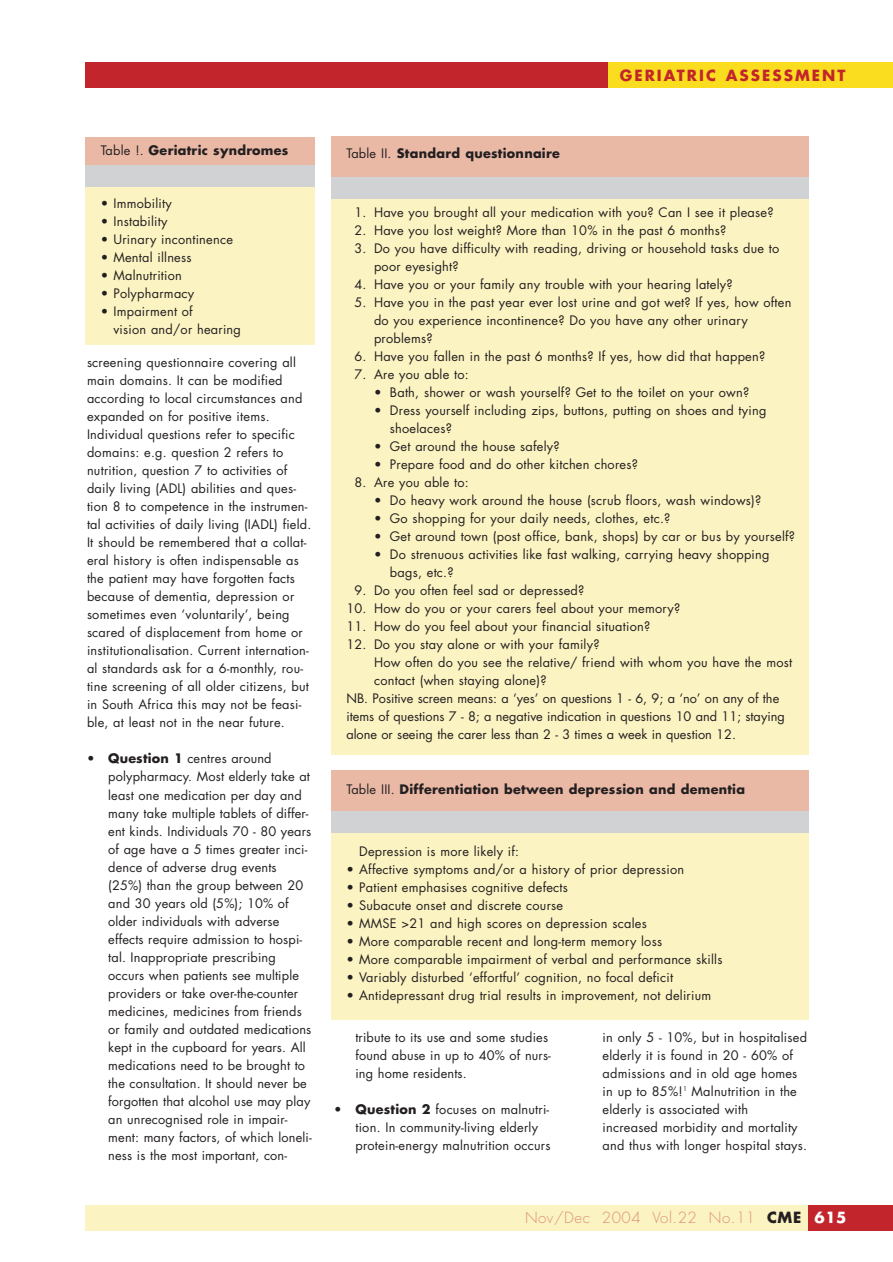
<style>
.page{position:relative;width:893px;height:1262px;background:#fff}
.page>*{position:absolute;margin:0;border:0;box-sizing:border-box;transform-origin:0 0}
.t1{font:300 15px "Futura";letter-spacing:.035em;color:#db9079}
.t2{font:700 15px "Futura";letter-spacing:.135em;color:#c2262c}
.t3{font:12.75px/18px "Futura";letter-spacing:.02em;color:#231f20}
.t4{font:12.75px "Futura";color:#231f20}
.t5{font:700 12.75px "Futura";letter-spacing:.02em;color:#231f20}
.s1{font-weight:400}
.s2{font-weight:700}
.s3{font-weight:700;color:#231f20}
.s4{font-weight:700;color:#fff}
</style>
<div class="page">
<div style="left:85px;top:138px;width:230px;height:207px;background:#fcf3c2"></div>
<div style="left:85px;top:138px;width:230px;height:27px;background:#eab9a6"></div>
<div style="left:85px;top:165px;width:230px;height:21px;background:#d1d2d4"></div>
<div style="left:331px;top:770px;width:477px;height:249px;background:#fcf3c2"></div>
<div style="left:331px;top:770px;width:477px;height:41px;background:#eab9a6"></div>
<div style="left:331px;top:811px;width:477px;height:21px;background:#d1d2d4"></div>
<div style="left:331px;top:136px;width:477px;height:618px;background:#fcf3c2"></div>
<div style="left:331px;top:136px;width:477px;height:41px;background:#eab9a6"></div>
<div style="left:331px;top:177px;width:477px;height:21px;background:#d1d2d4"></div>
<div style="left:85px;top:62px;width:643px;height:26px;background:#c2262c"></div>
<div style="left:608px;top:62px;width:284px;height:26px;background:#fadd1f"></div>
<div style="left:85px;top:1204px;width:723px;height:26px;background:#fcf3c2"></div>
<div style="left:808px;top:1204px;width:84px;height:26px;background:#c2262c"></div>
<p class="t2" style="left:619px;top:69px;width:227px">GERIATRIC ASSESSMENT</p>
<p class="t5" style="left:101px;top:144px;width:189px"><span class="s1">Table !.</span> Geriatric syndromes</p>
<p class="t3" style="left:101px;top:195px;width:72px">• Immobility</p>
<p class="t3" style="left:101px;top:213px;width:68px">• Instability</p>
<p class="t3" style="left:101px;top:231px;width:134px">• Urinary incontinence</p>
<p class="t3" style="left:101px;top:249px;width:92px">• Mental illness</p>
<p class="t3" style="left:101px;top:267px;width:83px">• Malnutrition</p>
<p class="t3" style="left:101px;top:285px;width:95px">• Polypharmacy</p>
<p class="t3" style="left:113px;top:303px;width:129px;text-indent:-13px">• Impairment of<br>vision and/or hearing</p>
<p class="t3" style="left:87px;top:355px;width:226px">screening questionnaire covering all main domains. It can be modified according to local circumstances and expanded on for positive items.<br>Individual questions refer to specific domains: e.g. question 2 refers to nutrition, question 7 to activities of daily living (ADL) abilities and ques&shy;tion 8 to competence in the instrumen&shy;tal activities of daily living (IADL) field.<br>It should be remembered that a collat&shy;eral history is often indispensable as the patient may have forgotten facts because of dementia, depression or sometimes even ‘voluntarily’, being scared of displacement from home or institutionalisation. Current internation&shy;al standards ask for a 6-monthly, rou&shy;tine screening of all older citizens, but in South Africa this may not be feasi&shy;ble, at least not in the near future.</p>
<p class="t3" style="left:108px;top:751px;width:205px;text-indent:-21px">• <span class="s2">Question 1</span> centres around polypharmacy. Most elderly take at least one medication per day and many take multiple tablets of differ&shy;ent kinds. Individuals 70 - 80 years of age have a 5 times greater inci&shy;dence of adverse drug events (25%) than the group between 20 and 30 years old (5%); 10% of older individuals with adverse effects require admission to hospi&shy;tal. Inappropriate prescribing occurs when patients see multiple providers or take over-the-counter medicines, medicines from friends or family and outdated medications kept in the cupboard for years. All medications need to be brought to the consultation. It should never be forgotten that alcohol use may play an unrecognised role in impair&shy;ment: many factors, of which loneli&shy;ness is the most important, con-</p>
<p class="t5" style="left:346px;top:148px;width:215px"><span class="s1">Table II.</span> Standard questionnaire</p>
<p class="t3" style="left:354px;top:204px;width:420px">1. Have you brought all your medication with you? Can I see it please?</p>
<p class="t3" style="left:354px;top:222px;width:373px">2. Have you lost weight? More than 10% in the past 6 months?</p>
<p class="t3" style="left:374px;top:240px;width:407px;text-indent:-20px">3. Do you have difficulty with reading, driving or household tasks due to poor eyesight?</p>
<p class="t3" style="left:354px;top:276px;width:380px">4. Have you or your family any trouble with your hearing lately?</p>
<p class="t3" style="left:374px;top:294px;width:419px;text-indent:-20px">5. Have you in the past year ever lost urine and got wet? If yes, how often do you experience incontinence? Do you have any other urinary problems?</p>
<p class="t3" style="left:354px;top:348px;width:412px">6. Have you fallen in the past 6 months? If yes, how did that happen?</p>
<p class="t3" style="left:354px;top:366px;width:116px">7. Are you able to:</p>
<p class="t3" style="left:374px;top:384px;width:377px">• Bath, shower or wash yourself? Get to the toilet on your own?</p>
<p class="t3" style="left:390px;top:402px;width:378px;text-indent:-16px">• Dress yourself including zips, buttons, putting on shoes and tying shoelaces?</p>
<p class="t3" style="left:374px;top:438px;width:187px">• Get around the house safely?</p>
<p class="t3" style="left:374px;top:456px;width:265px">• Prepare food and do other kitchen chores?</p>
<p class="t3" style="left:354px;top:474px;width:116px">8. Are you able to:</p>
<p class="t3" style="left:374px;top:492px;width:389px">• Do heavy work around the house (scrub floors, wash windows)?</p>
<p class="t3" style="left:374px;top:510px;width:298px">• Go shopping for your daily needs, clothes, etc.?</p>
<p class="t3" style="left:374px;top:528px;width:422px">• Get around town (post office, bank, shops) by car or bus by yourself?</p>
<p class="t3" style="left:390px;top:546px;width:381px;text-indent:-16px">• Do strenuous activities like fast walking, carrying heavy shopping bags, etc.?</p>
<p class="t3" style="left:354px;top:582px;width:231px">9. Do you often feel sad or depressed?</p>
<p class="t3" style="left:346px;top:600px;width:335px">10. How do you or your carers feel about your memory?</p>
<p class="t3" style="left:346px;top:618px;width:305px">11. How do you feel about your financial situation?</p>
<p class="t3" style="left:346px;top:636px;width:255px">12. Do you stay alone or with your family?</p>
<p class="t3" style="left:374px;top:654px;width:419px">How often do you see the relative/ friend with whom you have the most</p>
<p class="t3" style="left:374px;top:672px;width:174px">contact (when staying alone)?</p>
<p class="t4" style="left:346px;top:692px;width:434px">NB. Positive screen means: a ‘yes’ on questions 1 - 6, 9; a ‘no’ on any of the</p>
<p class="t4" style="left:346px;top:710px;width:440px">items of questions 7 - 8; a negative indication in questions 10 and 11; staying</p>
<p class="t4" style="left:346px;top:728px;width:391px">alone or seeing the carer less than 2 - 3 times a week in question 12.</p>
<p class="t5" style="left:346px;top:783px;width:400px"><span class="s1">Table III.</span> Differentiation between depression and dementia</p>
<p class="t3" style="left:359px;top:843px;width:161px">Depression is more likely if:</p>
<p class="t3" style="left:346px;top:861px;width:339px">• Affective symptoms and/or a history of prior depression</p>
<p class="t3" style="left:346px;top:879px;width:223px">• Patient emphasises cognitive defects</p>
<p class="t3" style="left:346px;top:897px;width:218px">• Subacute onset and discrete course</p>
<p class="t3" style="left:346px;top:915px;width:302px">• MMSE &gt;21 and high scores on depression scales</p>
<p class="t3" style="left:346px;top:933px;width:317px">• More comparable recent and long-term memory loss</p>
<p class="t3" style="left:346px;top:951px;width:377px">• More comparable impairment of verbal and performance skills</p>
<p class="t3" style="left:346px;top:969px;width:328px">• Variably disturbed ‘effortful’ cognition, no focal deficit</p>
<p class="t3" style="left:346px;top:987px;width:366px">• Antidepressant drug trial results in improvement, not delirium</p>
<p class="t3" style="left:355px;top:1029px;width:197px">tribute to its use and some studies found abuse in up to 40% of nurs&shy;ing home residents.</p>
<p class="t3" style="left:355px;top:1101px;width:197px;text-indent:-21px">• <span class="s2">Question 2</span> focuses on malnutri&shy;tion. In community-living elderly protein-energy malnutrition occurs</p>
<p class="t3" style="left:602px;top:1029px;width:206px">in only 5 - 10%, but in hospitalised elderly it is found in 20 - 60% of admissions and in old age homes in up to 85%!<sup>1</sup> Malnutrition in the elderly is associated with<br>increased morbidity and mortality and thus with longer hospital stays.</p>
<p class="t1" style="left:525px;top:1211px;width:323px">Nov/Dec 2004 Vol.22 No.11 <span class="s3">CME</span> <span class="s4">615</span></p>
</div>
